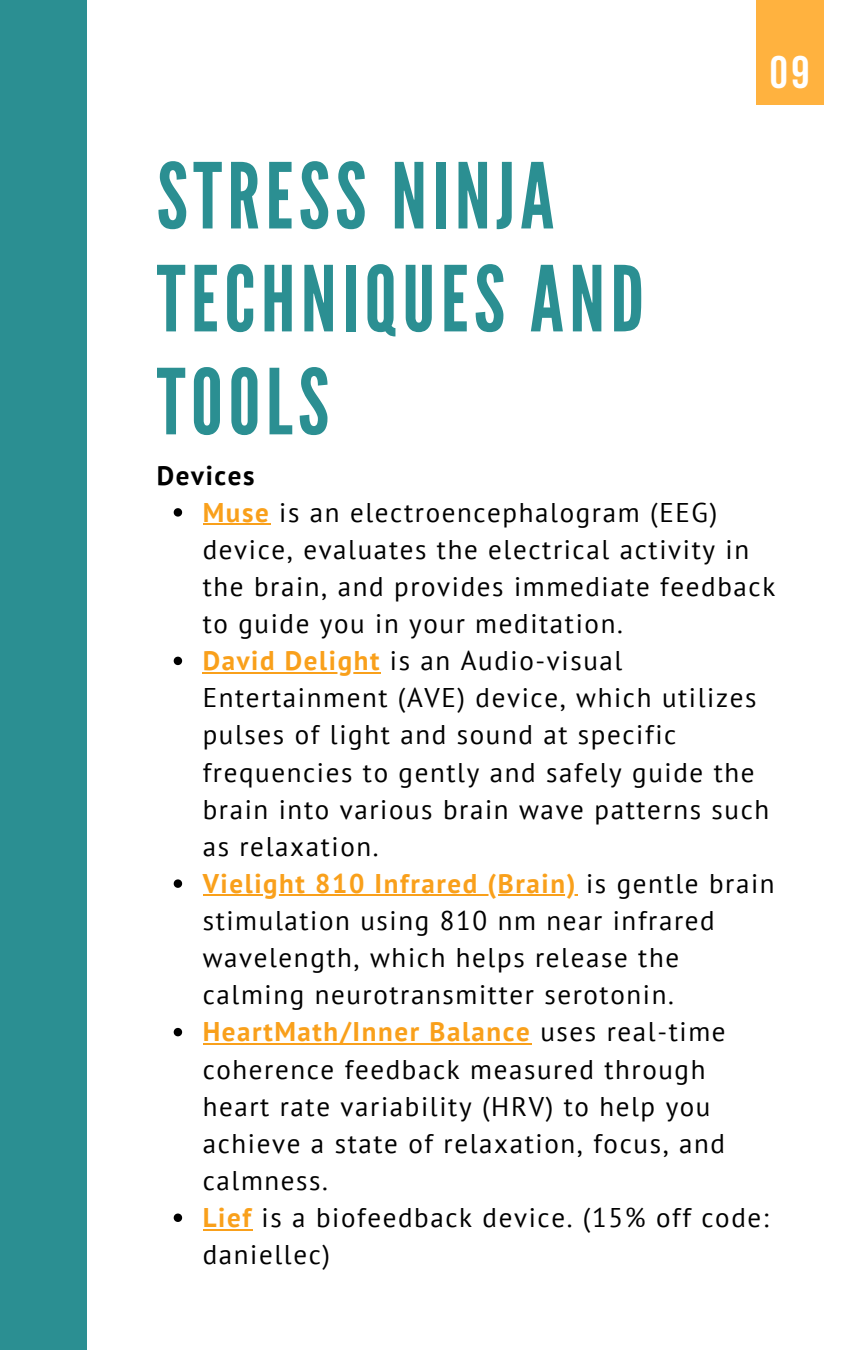
<style>
.page{position:relative;width:864px;height:1350px;background:#fff}
.page>*{position:absolute;margin:0;border:0;box-sizing:border-box;transform-origin:0 0}
.t1{font:90.67px/103px "League Gothic";letter-spacing:.06em;color:#2b8f92}
.t2{font:700 45.45px "Bebas Neue";color:#fff}
.t3{font:27px/37.1px "PT Sans";letter-spacing:.06em;color:#000}
.t4{font:700 27px "PT Sans";letter-spacing:.06em;color:#000}
.s1{font-weight:700;color:#f9a01b}
</style>
<div class="page">
<div style="left:0;top:0;width:86px;height:1350px;background:#2b8f92"></div>
<svg style="left:174px;top:508px;width:8px;height:9px"></svg>
<hr style="left:203px;top:523px;width:67px;height:2px;background:#f9a01b">
<svg style="left:174px;top:657px;width:8px;height:8px"></svg>
<hr style="left:203px;top:672px;width:178px;height:2px;background:#f9a01b">
<svg style="left:174px;top:879px;width:8px;height:9px"></svg>
<hr style="left:203px;top:895px;width:374px;height:1px;background:#f9a01b">
<svg style="left:174px;top:1028px;width:8px;height:8px"></svg>
<hr style="left:203px;top:1043px;width:329px;height:2px;background:#f9a01b">
<svg style="left:174px;top:1214px;width:8px;height:8px"></svg>
<hr style="left:203px;top:1229px;width:50px;height:1px;background:#f9a01b">
<div style="left:756px;top:0;width:67px;height:105px;background:#ffb23f"></div>
<h1 class="t1" style="left:157px;top:147px;width:489px">STRESS NINJA<br>TECHNIQUES AND<br>TOOLS</h1>
<p class="t4" style="left:157px;top:457px;width:99px">Devices</p>
<h2 class="t2" style="left:770px;top:54px;width:41px">09</h2>
<p class="t3" style="left:203px;top:493px;width:574px"><span class="s1">Muse</span> is an electroencephalogram (EEG) device, evaluates the electrical activity in the brain, and provides immediate feedback to guide you in your meditation.<br><span class="s1">David Delight</span> is an Audio-visual Entertainment (AVE) device, which utilizes pulses of light and sound at specific frequencies to gently and safely guide the brain into various brain wave patterns such as relaxation.<br><span class="s1">Vielight 810 Infrared (Brain)</span> is gentle brain stimulation using 810 nm near infrared wavelength, which helps release the calming neurotransmitter serotonin.<br><span class="s1">HeartMath/Inner Balance</span> uses real-time coherence feedback measured through heart rate variability (HRV) to help you achieve a state of relaxation, focus, and calmness.<br><span class="s1">Lief</span> is a biofeedback device. (15% off code: daniellec)</p>
</div>
